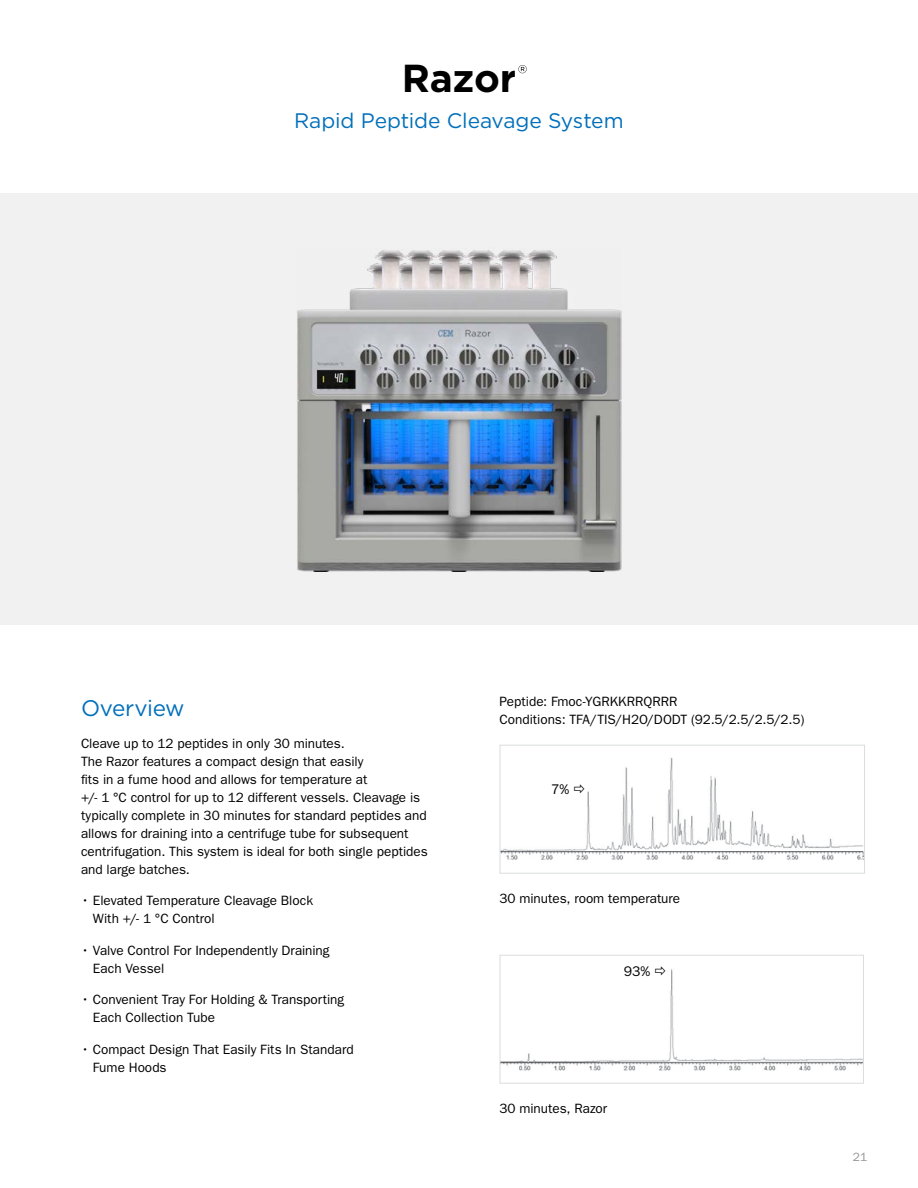
<style>
.page{position:relative;width:918px;height:1188px;background:#fff}
.page>*{position:absolute;margin:0;border:0;box-sizing:border-box;transform-origin:0 0}
.Product_name{font:700 39px "Gotham HTF";letter-spacing:-.005em;color:#000}
.Section_Heading_3{font:22.5px "Gotham HTF";letter-spacing:-.015em;color:#006fba}
.product_tagline{font:21px "Gotham HTF";letter-spacing:-.005em;color:#006fba}
.Body_Copy{font:14.1px "ITC Franklin Gothic Std";color:#000}
.Body_Copy-2{font:13.95px "ITC Franklin Gothic Std";color:#000}
.Body_Copy-3{font:13.5px/18px "ITC Franklin Gothic Std";color:#000}
.t1{font:12px "ITC Franklin Gothic Std";color:#939598}
</style>
<div class="page">
<div style="left:0;top:193px;width:918px;height:432px;background:#f1f1f2"></div>
<img style="left:297px;top:250px;width:324px;height:321px">
<img style="left:501px;top:757px;width:362px;height:103px">
<div style="left:499px;top:745px;width:366px;height:129px;border:1px solid #dcddde"></div>
<div style="left:518px;top:783px;width:68px;height:18px;background:#fff"></div>
<img style="left:501px;top:969px;width:361px;height:102px">
<div style="left:499px;top:955px;width:365px;height:129px;border:1px solid #dcddde"></div>
<div style="left:599px;top:965px;width:68px;height:17px;background:#fff"></div>
<svg style="left:518px;top:65px;width:9px;height:8px"></svg>
<p class="Product_name" style="left:402px;top:55px;width:116px">Razor</p>
<p class="product_tagline" style="left:294px;top:109px;width:331px">Rapid Peptide Cleavage System</p>
<p class="Section_Heading_3" style="left:81px;top:696px;width:105px">Overview</p>
<p class="Body_Copy-3" style="left:81px;top:734px;width:348px">Cleave up to 12 peptides in only 30 minutes.<br>The Razor features a compact design that easily<br>fits in a fume hood and allows for temperature at<br>+/- 1 °C control for up to 12 different vessels. Cleavage is typically complete in 30 minutes for standard peptides and allows for draining into a centrifuge tube for subsequent centrifugation. This system is ideal for both single peptides and large batches.</p>
<p class="Body_Copy-3" style="left:93px;top:892px;width:222px;text-indent:-12px">• Elevated Temperature Cleavage Block<br>With +/- 1 °C Control</p>
<p class="Body_Copy-3" style="left:93px;top:941px;width:238px;text-indent:-12px">• Valve Control For Independently Draining<br>Each Vessel</p>
<p class="Body_Copy-3" style="left:93px;top:991px;width:253px;text-indent:-12px">• Convenient Tray For Holding &amp; Transporting<br>Each Collection Tube</p>
<p class="Body_Copy-3" style="left:93px;top:1040px;width:262px;text-indent:-12px">• Compact Design That Easily Fits In Standard<br>Fume Hoods</p>
<p class="Body_Copy-3" style="left:500px;top:693px;width:306px">Peptide: Fmoc-YGRKKRRQRRR<br>Conditions: TFA/TIS/H2O/DODT (92.5/2.5/2.5/2.5)</p>
<p class="Body_Copy" style="left:551px;top:781px;width:20px">7%</p>
<p class="Body_Copy-3" style="left:500px;top:889px;width:182px">30 minutes, room temperature</p>
<p class="Body_Copy-2" style="left:624px;top:963px;width:28px">93%</p>
<p class="Body_Copy-3" style="left:500px;top:1099px;width:109px">30 minutes, Razor</p>
<p class="t1" style="left:853px;top:1150px;width:16px">21</p>
</div>
